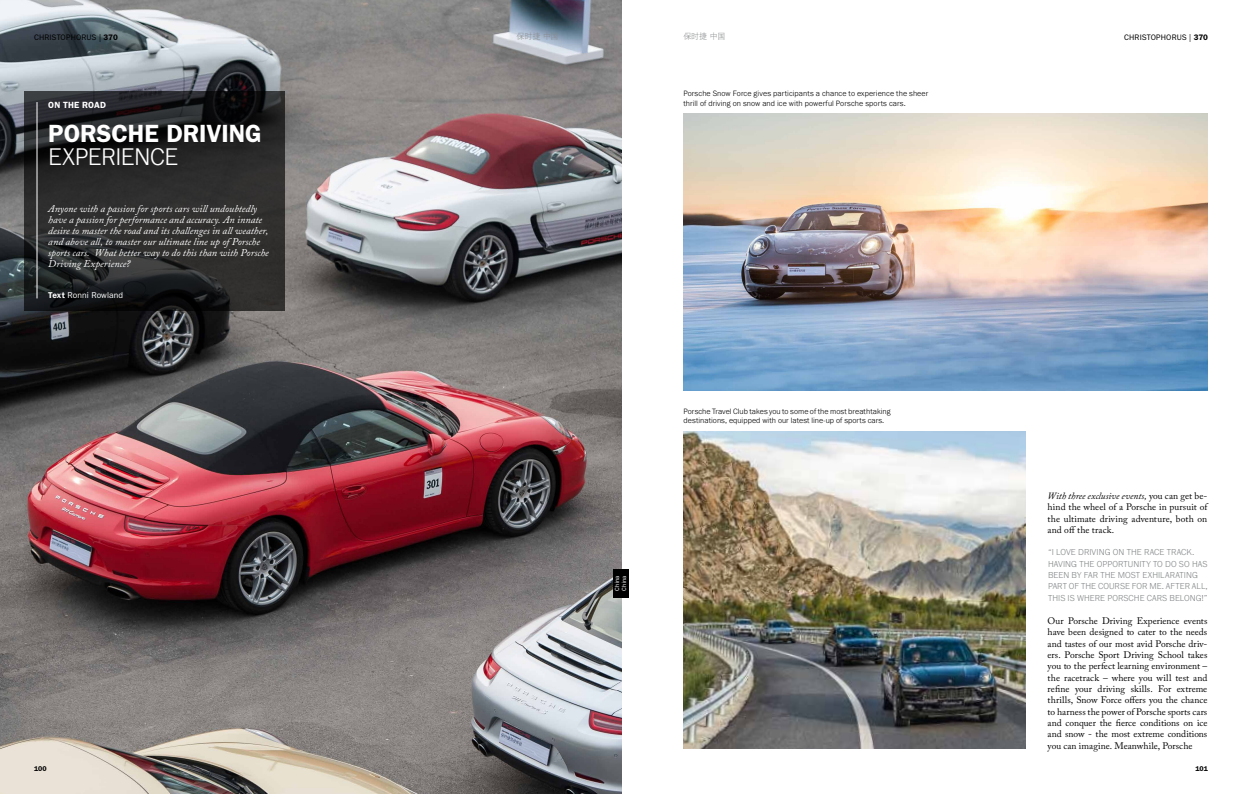
<style>
.page{position:relative;width:1242px;height:794px;background:#fff}
.page>*{position:absolute;margin:0;border:0;box-sizing:border-box;transform-origin:0 0}
.t1{font:600 25px "ITC Franklin Gothic Std";letter-spacing:-.005em;color:#fff}
.t2{font:300 25px "Franklin Gothic URW";letter-spacing:-.015em;color:#fff}
.t3{font:italic 10.2px/11px "Adobe Caslon Pro";letter-spacing:.005em;color:#fff}
.t4{font:9.5px/11.3px "Adobe Caslon Pro";letter-spacing:.005em;color:#000;text-align:justify}
.t5{font:300 9px/11.3px "Franklin Gothic URW";letter-spacing:.005em;color:#86888a}
.t6{font:600 9px "ITC Franklin Gothic Std";letter-spacing:.015em;color:#fff}
.t7{font:8.5px "ITC Franklin Gothic Std";letter-spacing:.01em;color:#fff}
.t8{font:300 8px/9.5px "Franklin Gothic URW";letter-spacing:.01em;color:#000}
.t9{font:8px "ITC Franklin Gothic Std";letter-spacing:.01em;color:#000}
.t10{font:8px "DFP Hei W3";letter-spacing:-.015em;color:#86888a}
.t11{font:600 7px "ITC Franklin Gothic Std";color:#000}
.t12{font:6px/7.1px "ITC Franklin Gothic Std";letter-spacing:.02em;color:#fff}
.s1{font-weight:600}
.s2{font-style:italic}
</style>
<div class="page">
<img style="left:0;top:1px;width:621px;height:793px">
<img style="left:683px;top:431px;width:342px;height:317px">
<img style="left:683px;top:113px;width:524px;height:278px">
<svg style="left:25px;top:91px;width:260px;height:219px;background:#252626"></svg>
<hr style="left:37px;top:102px;width:1px;height:196px;background:#fff">
<div style="left:614px;top:569px;width:7px;height:28px;background:#000"></div>
<div style="left:621px;top:569px;width:7px;height:28px;background:#000"></div>
<p class="t10" style="left:516px;top:32px;width:44px">保时捷 中国</p>
<p class="t10" style="left:683px;top:32px;width:44px">保时捷 中国</p>
<p class="t9" style="left:34px;top:32px;width:85px">CHRISTOPHORUS | <span class="s1">370</span></p>
<p class="t9" style="left:1124px;top:32px;width:85px">CHRISTOPHORUS | <span class="s1">370</span></p>
<p class="t6" style="left:48px;top:100px;width:59px">ON THE ROAD</p>
<h1 class="t1" style="left:48px;top:119px;width:215px">PORSCHE DRIVING</h1>
<h1 class="t2" style="left:48px;top:141px;width:131px">EXPERIENCE</h1>
<p class="t3" style="left:48px;top:203px;width:222px">Anyone with a passion for sports cars will undoubtedly have a passion for performance and accuracy. An innate desire to master the road and its challenges in all weather, and above all, to master our ultimate line up of Porsche sports cars. What better way to do this than with Porsche Driving Experience?</p>
<p class="t7" style="left:48px;top:291px;width:76px"><span class="s1">Text</span> Ronni Rowland</p>
<p class="t8" style="left:683px;top:88px;width:246px">Porsche Snow Force gives participants a chance to experience the sheer thrill of driving on snow and ice with powerful Porsche sports cars.</p>
<p class="t8" style="left:683px;top:406px;width:208px">Porsche Travel Club takes you to some of the most breathtaking destinations, equipped with our latest line-up of sports cars.</p>
<p class="t12" style="left:613px;top:590px;width:17px;rotate:-90deg">China<br>China</p>
<p class="t4" style="left:1047px;top:490px;width:161px"><span class="s2">With three exclusive events,</span> you can get be&shy;hind the wheel of a Porsche in pursuit of the ultimate driving adventure, both on and off the track.</p>
<p class="t5" style="left:1048px;top:546px;width:161px">“I LOVE DRIVING ON THE RACE TRACK.<br>HAVING THE OPPORTUNITY TO DO SO HAS BEEN BY FAR THE MOST EXHILARATING PART OF THE COURSE FOR ME. AFTER ALL, THIS IS WHERE PORSCHE CARS BELONG!”</p>
<p class="t4" style="left:1047px;top:615px;width:161px">Our Porsche Driving Experience events have been designed to cater to the needs and tastes of our most avid Porsche driv&shy;ers. Porsche Sport Driving School takes you to the perfect learning environment – the racetrack – where you will test and refine your driving skills. For extreme thrills, Snow Force offers you the chance to harness the power of Porsche sports cars and conquer the fierce conditions on ice and snow - the most extreme conditions you can imagine. Meanwhile, Porsche</p>
<p class="t11" style="left:34px;top:765px;width:14px">100</p>
<p class="t11" style="left:1195px;top:765px;width:14px">101</p>
</div>
